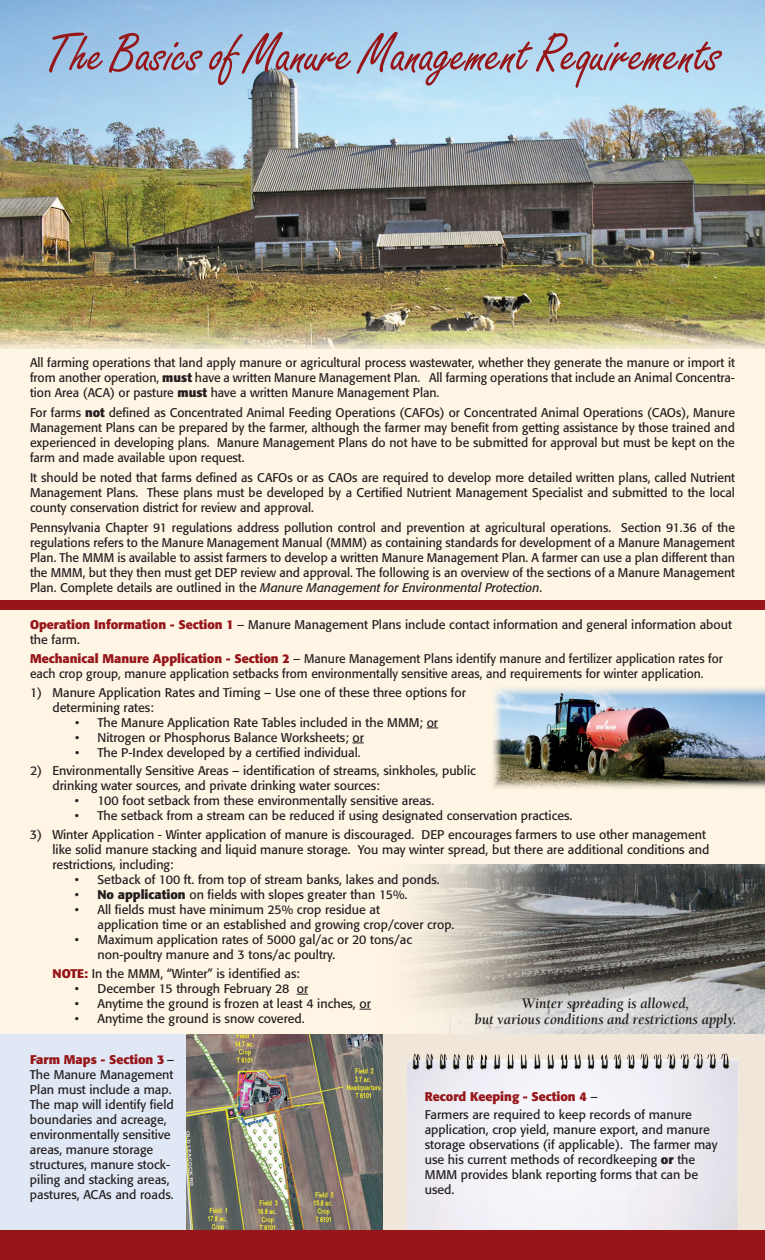
<style>
.page{position:relative;width:765px;height:1260px;background:#fef5e5}
.page>*{position:absolute;margin:0;border:0;box-sizing:border-box;transform-origin:0 0}
.t1{font:55px "Grisette";color:#961619}
.t2{font:italic 700 15px/16.2px "Berkeley";color:#231f20;text-align:center;scale:.95 1}
.t3{font:12.5px/15px "Formata";color:#231f20}
.s1{font-weight:700}
.s2{font-style:italic}
.s3{font-weight:700;color:#961619}
</style>
<div class="page">
<img style="left:296px;top:865px;width:469px;height:169px">
<div style="left:0;top:1034px;width:765px;height:226px;background:#e1e8f5"></div>
<div style="left:382px;top:1034px;width:383px;height:226px;background:#f1e6da"></div>
<svg style="left:352px;top:743px;width:12px;height:1px"></svg>
<svg style="left:359px;top:1009px;width:12px;height:1px"></svg>
<img style="left:493px;top:687px;width:272px;height:102px">
<img style="left:0;top:0;width:765px;height:349px">
<img style="left:186px;top:1034px;width:196px;height:196px">
<div style="left:0;top:600px;width:765px;height:9px;background:#961619"></div>
<img style="left:407px;top:1054px;width:331px;height:176px">
<div style="left:0;top:1230px;width:765px;height:30px;background:#961619"></div>
<h1 class="t1" style="left:45px;top:21px;width:676px">The Basics of Manure Management Requirements</h1>
<p class="t3" style="left:30px;top:355px;width:707px;text-align:justify">All farming operations that land apply manure or agricultural process wastewater, whether they generate the manure or import it from another operation, <span class="s1">must</span> have a written Manure Management Plan. All farming operations that include an Animal Concentra&shy;tion Area (ACA) or pasture <span class="s1">must</span> have a written Manure Management Plan.</p>
<p class="t3" style="left:30px;top:405px;width:706px;text-align:justify">For farms <span class="s1">not</span> defined as Concentrated Animal Feeding Operations (CAFOs) or Concentrated Animal Operations (CAOs), Manure Management Plans can be prepared by the farmer, although the farmer may benefit from getting assistance by those trained and experienced in developing plans. Manure Management Plans do not have to be submitted for approval but must be kept on the farm and made available upon request.</p>
<p class="t3" style="left:30px;top:470px;width:707px;text-align:justify">It should be noted that farms defined as CAFOs or as CAOs are required to develop more detailed written plans, called Nutrient Management Plans. These plans must be developed by a Certified Nutrient Management Specialist and submitted to the local county conservation district for review and approval.</p>
<p class="t3" style="left:30px;top:520px;width:707px;text-align:justify">Pennsylvania Chapter 91 regulations address pollution control and prevention at agricultural operations. Section 91.36 of the regulations refers to the Manure Management Manual (MMM) as containing standards for development of a Manure Management Plan. The MMM is available to assist farmers to develop a written Manure Management Plan. A farmer can use a plan different than the MMM, but they then must get DEP review and approval. The following is an overview of the sections of a Manure Management Plan. Complete details are outlined in the <span class="s2">Manure Management for Environmental Protection</span>.</p>
<p class="t3" style="left:30px;top:617px;width:704px"><span class="s3">Operation Information - Section 1</span> – Manure Management Plans include contact information and general information about the farm.</p>
<p class="t3" style="left:30px;top:651px;width:694px"><span class="s3">Mechanical Manure Application - Section 2</span> – Manure Management Plans identify manure and fertilizer application rates for each crop group, manure application setbacks from environmentally sensitive areas, and requirements for winter application.</p>
<p class="t3" style="left:52px;top:685px;width:415px;text-indent:-22px">1) Manure Application Rates and Timing – Use one of these three options for determining rates:</p>
<p class="t3" style="left:75px;top:715px;width:365px">• The Manure Application Rate Tables included in the MMM; or</p>
<p class="t3" style="left:75px;top:730px;width:290px">• Nitrogen or Phosphorus Balance Worksheets; or</p>
<p class="t3" style="left:75px;top:745px;width:287px">• The P-Index developed by a certified individual.</p>
<p class="t3" style="left:52px;top:763px;width:425px;text-indent:-22px">2) Environmentally Sensitive Areas – identification of streams, sinkholes, public drinking water sources, and private drinking water sources:</p>
<p class="t3" style="left:75px;top:793px;width:361px">• 100 foot setback from these environmentally sensitive areas.</p>
<p class="t3" style="left:75px;top:808px;width:499px">• The setback from a stream can be reduced if using designated conservation practices.</p>
<p class="t3" style="left:52px;top:827px;width:659px;text-indent:-22px">3) Winter Application - Winter application of manure is discouraged. DEP encourages farmers to use other management like solid manure stacking and liquid manure storage. You may winter spread, but there are additional conditions and restrictions, including:</p>
<p class="t3" style="left:75px;top:872px;width:366px">• Setback of 100 ft. from top of stream banks, lakes and ponds.</p>
<p class="t3" style="left:75px;top:887px;width:334px">• <span class="s1">No application</span> on fields with slopes greater than 15%.</p>
<p class="t3" style="left:97px;top:902px;width:358px;text-indent:-22px">• All fields must have minimum 25% crop residue at<br>application time or an established and growing crop/cover crop.</p>
<p class="t3" style="left:97px;top:932px;width:316px;text-indent:-22px">• Maximum application rates of 5000 gal/ac or 20 tons/ac non-poultry manure and 3 tons/ac poultry.</p>
<p class="t3" style="left:52px;top:966px;width:249px"><span class="s3">NOTE:</span> In the MMM, “Winter” is identified as:</p>
<p class="t3" style="left:75px;top:981px;width:235px">• December 15 through February 28 or</p>
<p class="t3" style="left:75px;top:996px;width:297px">• Anytime the ground is frozen at least 4 inches, or</p>
<p class="t3" style="left:75px;top:1011px;width:231px">• Anytime the ground is snow covered.</p>
<p class="t2" style="left:475px;top:995px;width:277px">Winter spreading is allowed,<br>but various conditions and restrictions apply.</p>
<p class="t3" style="left:30px;top:1052px;width:146px"><span class="s3">Farm Maps - Section 3</span> –<br>The Manure Management<br>Plan must include a map.<br>The map will identify field boundaries and acreage, environmentally sensitive areas, manure storage structures, manure stock&shy;piling and stacking areas, pastures, ACAs and roads.</p>
<p class="t3" style="left:425px;top:1087px;width:269px;line-height:18.8px"><span class="s3">Record Keeping - Section 4</span> –<br>Farmers are required to keep records of manure</p>
<p class="t3" style="left:425px;top:1122px;width:294px">application, crop yield, manure export, and manure storage observations (if applicable). The farmer may use his current methods of recordkeeping <span class="s1">or</span> the MMM provides blank reporting forms that can be used.</p>
</div>
